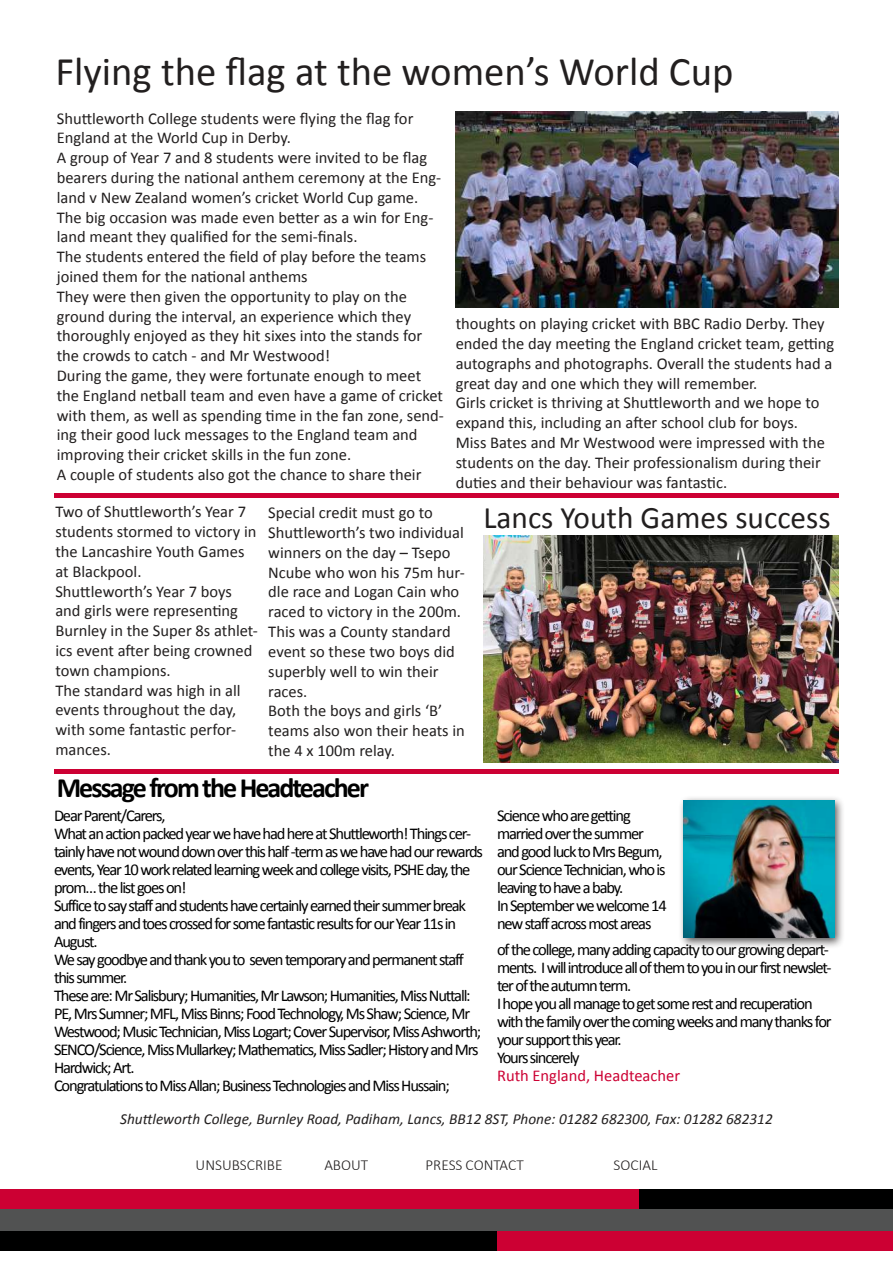
<style>
.page{position:relative;width:893px;height:1263px;background:#fff}
.page>*{position:absolute;margin:0;border:0;box-sizing:border-box;transform-origin:0 0}
.t1{font:40.8px "Calibri";color:#221f1f}
.t2{font:31.35px "Calibri";color:#221f1f}
.t3{font:700 28.05px "Calibri";letter-spacing:-.07em;color:#000}
.t4{font:16.5px/19.8px "Calibri";color:#221f1f}
.t5{font:16.5px/18px "Calibri";letter-spacing:-.07em;color:#000}
.t6{font:16.5px "Calibri";color:#c03}
.t7{font:italic 15.3px "Calibri";color:#221f1f}
.t8{font:300 15.3px "Calibri";color:#221f1f}
</style>
<div class="page">
<div style="left:0;top:1189px;width:639px;height:21px;background:#c03"></div>
<div style="left:0;top:1229px;width:499px;height:22px;background:#000"></div>
<div style="left:639px;top:1189px;width:254px;height:23px;background:#000"></div>
<div style="left:0;top:1209px;width:893px;height:22px;background:#515252"></div>
<div style="left:497px;top:1231px;width:396px;height:19px;background:#c03"></div>
<div style="left:678px;top:795px;width:168px;height:154px;background:#221f1f;opacity:.75"></div>
<img style="left:683px;top:800px;width:151px;height:138px">
<hr style="left:54px;top:770px;width:785px;height:4px;background:#c03">
<img style="left:483px;top:536px;width:356px;height:226px">
<img style="left:456px;top:111px;width:383px;height:196px">
<hr style="left:54px;top:493px;width:785px;height:4px;background:#c03">
<h1 class="t1" style="left:55px;top:45px;width:679px">Flying the flag at the women’s World Cup</h1>
<p class="t4" style="left:57px;top:108px;width:389px">Shuttleworth College students were flying the flag for England at the World Cup in Derby.<br>A group of Year 7 and 8 students were invited to be flag bearers during the national anthem ceremony at the Eng&shy;land v New Zealand women’s cricket World Cup game.<br>The big occasion was made even better as a win for Eng&shy;land meant they qualified for the semi-finals.<br>The students entered the field of play before the teams joined them for the national anthems<br>They were then given the opportunity to play on the ground during the interval, an experience which they thoroughly enjoyed as they hit sixes into the stands for the crowds to catch - and Mr Westwood!<br>During the game, they were fortunate enough to meet the England netball team and even have a game of cricket with them, as well as spending time in the fan zone, send&shy;ing their good luck messages to the England team and improving their cricket skills in the fun zone.<br>A couple of students also got the chance to share their</p>
<p class="t4" style="left:268px;top:503px;width:198px">Special credit must go to<br>Shuttleworth’s two individual winners on the day – Tsepo<br>Ncube who won his 75m hur&shy;dle race and Logan Cain who raced to victory in the 200m.<br>This was a County standard event so these two boys did superbly well to win their races.<br>Both the boys and girls ‘B’ teams also won their heats in the 4 x 100m relay.</p>
<h2 class="t2" style="left:483px;top:498px;width:349px">Lancs Youth Games success</h2>
<p class="t4" style="left:456px;top:314px;width:380px">thoughts on playing cricket with BBC Radio Derby. They ended the day meeting the England cricket team, getting autographs and photographs. Overall the students had a great day and one which they will remember.<br>Girls cricket is thriving at Shuttleworth and we hope to expand this, including an after school club for boys.<br>Miss Bates and Mr Westwood were impressed with the students on the day. Their professionalism during their duties and their behaviour was fantastic.</p>
<p class="t4" style="left:55px;top:502px;width:204px">Two of Shuttleworth’s Year 7 students stormed to victory in the Lancashire Youth Games at Blackpool.<br>Shuttleworth’s Year 7 boys and girls were representing<br>Burnley in the Super 8s athlet&shy;ics event after being crowned town champions.<br>The standard was high in all events throughout the day, with some fantastic perfor&shy;mances.</p>
<h3 class="t3" style="left:57px;top:770px;width:314px">Message from the Headteacher</h3>
<p class="t5" style="left:54px;top:807px;width:431px">Dear Parent/Carers,<br>What an action packed year we have had here at Shuttleworth! Things cer&shy;tainly have not wound down over this half -term as we have had our rewards events, Year 10 work related learning week and college visits, PSHE day, the prom… the list goes on!<br>Suffice to say staff and students have certainly earned their summer break and fingers and toes crossed for some fantastic results for our Year 11s in August.<br>We say goodbye and thank you to seven temporary and permanent staff this summer.<br>These are: Mr Salisbury; Humanities, Mr Lawson; Humanities, Miss Nuttall:<br>PE, Mrs Sumner; MFL, Miss Binns; Food Technology, Ms Shaw; Science, Mr Westwood; Music Technician, Miss Logart; Cover Supervisor, Miss Ashworth; SENCO/Science, Miss Mullarkey; Mathematics, Miss Sadler; History and Mrs Hardwick; Art.<br>Congratulations to Miss Allan; Business Technologies and Miss Hussain;</p>
<p class="t5" style="left:497px;top:807px;width:171px">Science who are getting married over the summer and good luck to Mrs Begum, our Science Technician, who is leaving to have a baby.<br>In September we welcome 14 new staff across most areas</p>
<p class="t5" style="left:497px;top:941px;width:336px">of the college, many adding capacity to our growing depart&shy;ments. I will introduce all of them to you in our first newslet&shy;ter of the autumn term.<br>I hope you all manage to get some rest and recuperation with the family over the coming weeks and many thanks for your support this year.<br>Yours sincerely</p>
<p class="t6" style="left:497px;top:1065px;width:185px">Ruth England, Headteacher</p>
<p class="t7" style="left:120px;top:1109px;width:654px">Shuttleworth College, Burnley Road, Padiham, Lancs, BB12 8ST, Phone: 01282 682300, Fax: 01282 682312</p>
<p class="t8" style="left:196px;top:1155px;width:88px">UNSUBSCRIBE</p>
<p class="t8" style="left:324px;top:1155px;width:45px">ABOUT</p>
<p class="t8" style="left:425px;top:1155px;width:100px">PRESS CONTACT</p>
<p class="t8" style="left:614px;top:1155px;width:45px">SOCIAL</p>
</div>
